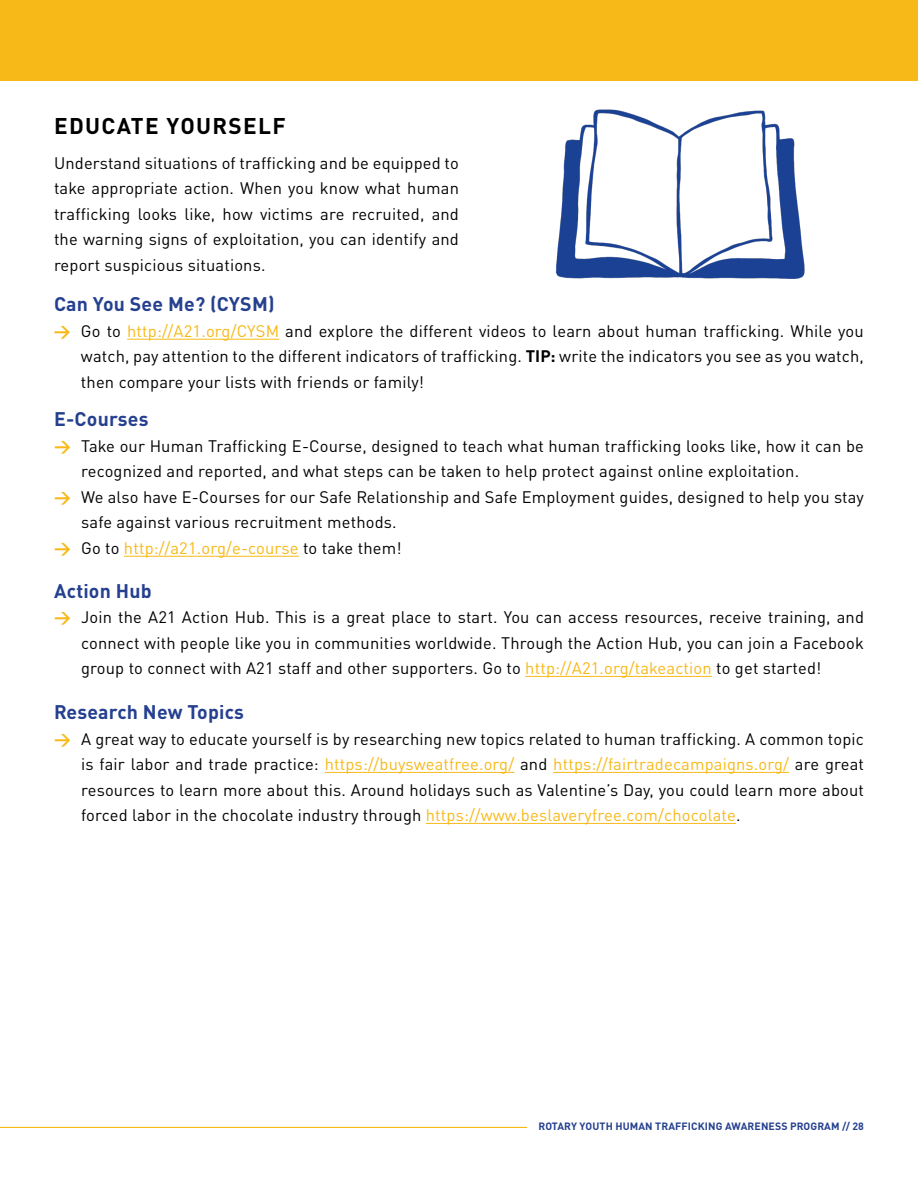
<style>
.page{position:relative;width:918px;height:1188px;background:#fff}
.page>*{position:absolute;margin:0;border:0;box-sizing:border-box;transform-origin:0 0}
.t1{font:700 22.5px "DIN Pro";letter-spacing:.06em;color:#000}
.t2{font:700 19.5px "DIN Pro";letter-spacing:.01em;color:#25408f}
.t3{font:16.5px/25.5px "DIN Pro";letter-spacing:.01em;color:#000;text-align:justify}
.t4{font:16.5px "DIN Pro";letter-spacing:.01em;color:#f7b917}
.t5{font:700 10.5px "DIN Pro";letter-spacing:.01em;color:#25408f}
.s1{font-weight:700;color:#f7b917}
.s2{color:#f7b917}
.s3{font-weight:700}
.s4{color:#000}
</style>
<div class="page">
<div style="left:0;top:0;width:918px;height:81px;background:#f7b917"></div>
<hr style="left:127px;top:339px;width:152px;height:1px;background:#f7b917">
<hr style="left:0;top:1127px;width:527px;height:1px;background:#f7b917">
<hr style="left:124px;top:556px;width:175px;height:1px;background:#f7b917">
<hr style="left:525px;top:676px;width:187px;height:1px;background:#f7b917">
<hr style="left:325px;top:772px;width:189px;height:1px;background:#f7b917">
<hr style="left:553px;top:772px;width:236px;height:1px;background:#f7b917">
<hr style="left:426px;top:823px;width:310px;height:1px;background:#f7b917">
<img style="left:555px;top:109px;width:250px;height:170px">
<h1 class="t1" style="left:54px;top:107px;width:233px">EDUCATE YOURSELF</h1>
<p class="t3" style="left:54px;top:148px;width:406px">Understand situations of trafficking and be equipped to take appropriate action. When you know what human trafficking looks like, how victims are recruited, and the warning signs of exploitation, you can identify and report suspicious situations.</p>
<p class="t2" style="left:54px;top:288px;width:222px">Can You See Me? (CYSM)</p>
<p class="t3" style="left:81px;top:317px;width:784px;text-indent:-27px"><span class="s1">→</span> Go to <span class="s2">http://A21.org/CYSM</span> and explore the different videos to learn about human trafficking. While you watch, pay attention to the different indicators of trafficking. <span class="s3">TIP:</span> write the indicators you see as you watch, then compare your lists with friends or family!</p>
<p class="t2" style="left:54px;top:403px;width:96px">E-Courses</p>
<p class="t3" style="left:81px;top:432px;width:784px;text-indent:-27px"><span class="s1">→</span> Take our Human Trafficking E-Course, designed to teach what human trafficking looks like, how it can be recognized and reported, and what steps can be taken to help protect against online exploitation.</p>
<p class="t3" style="left:81px;top:483px;width:784px;text-indent:-27px"><span class="s1">→</span> We also have E-Courses for our Safe Relationship and Safe Employment guides, designed to help you stay safe against various recruitment methods.</p>
<p class="t4" style="left:54px;top:535px;width:349px"><span class="s3">→</span> <span class="s4">Go to</span> http://a21.org/e-course <span class="s4">to take them!</span></p>
<p class="t2" style="left:54px;top:574px;width:99px">Action Hub</p>
<p class="t3" style="left:81px;top:603px;width:784px;text-indent:-27px"><span class="s1">→</span> Join the A21 Action Hub. This is a great place to start. You can access resources, receive training, and connect with people like you in communities worldwide. Through the Action Hub, you can join a Facebook group to connect with A21 staff and other supporters. Go to <span class="s2">http://A21.org/takeaction</span> to get started!</p>
<p class="t2" style="left:54px;top:696px;width:191px">Research New Topics</p>
<p class="t3" style="left:81px;top:724px;width:784px;text-indent:-27px"><span class="s1">→</span> A great way to educate yourself is by researching new topics related to human trafficking. A common topic is fair labor and trade practice: <span class="s2">https://buysweatfree.org/</span> and <span class="s2">https://fairtradecampaigns.org/</span> are great resources to learn more about this. Around holidays such as Valentine’s Day, you could learn more about forced labor in the chocolate industry through <span class="s2">https://www.beslaveryfree.com/chocolate</span>.</p>
<p class="t5" style="left:538px;top:1118px;width:327px">ROTARY YOUTH HUMAN TRAFFICKING AWARENESS PROGRAM // 28</p>
</div>
